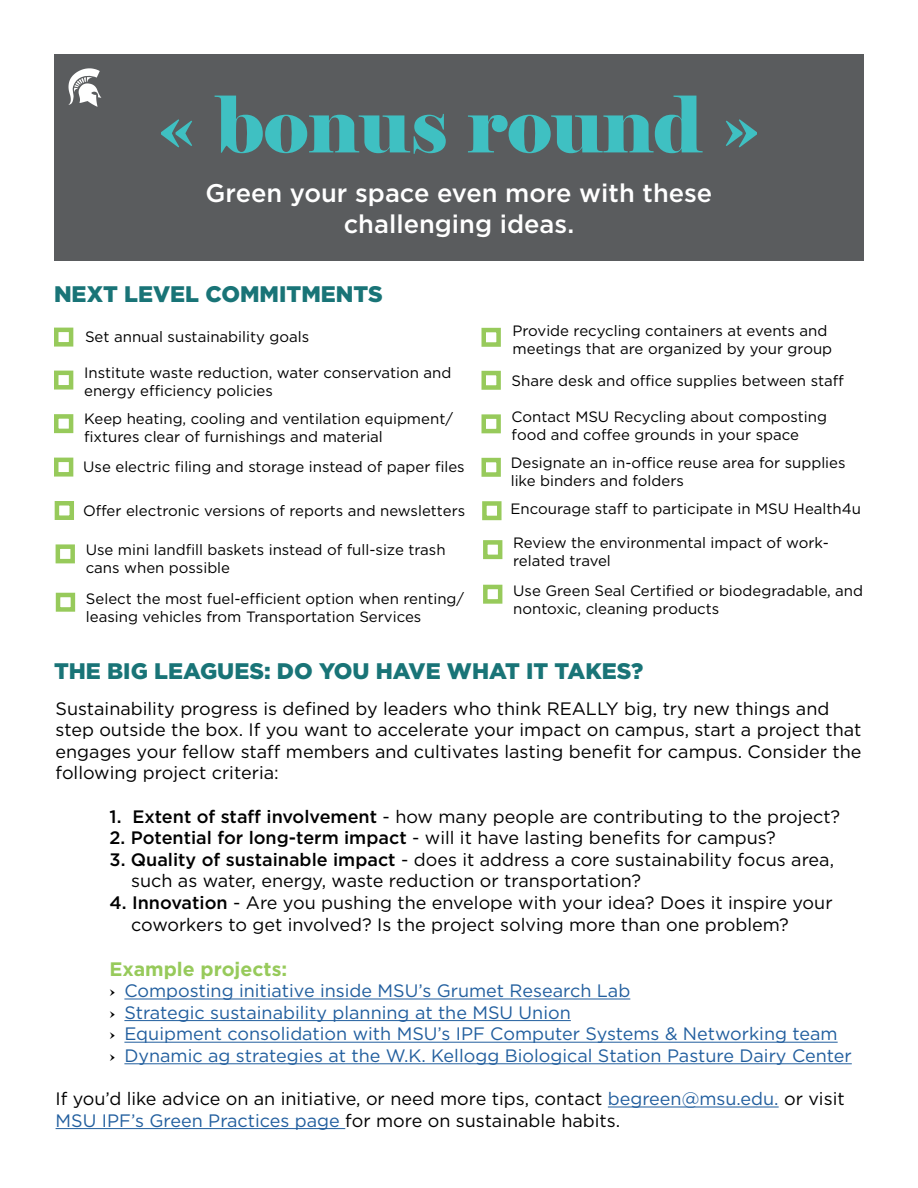
<style>
.page{position:relative;width:918px;height:1188px;background:#fff}
.page>*{position:absolute;margin:0;border:0;box-sizing:border-box;transform-origin:0 0}
.t1{font:78px "Elephant";color:#3fc0c2}
.t2{font:500 25.5px/30.6px "Gotham";color:#fff;text-align:center}
.t3{font:900 22.5px "Gotham";color:#197477}
.t4{font:700 19.5px "Gotham";color:#97ca5b}
.t5{font:18px/21.6px "Gotham";color:#000}
.t6{font:18px/21.6px "Gotham";color:#215e9e}
.t7{font:15px/18px "Gotham";color:#000}
.s1{font-weight:500}
.s2{font-family:"Elephant";color:#000}
.s3{color:#215e9e}
</style>
<div class="page">
<div style="left:54px;top:54px;width:810px;height:207px;background:#5a5c5e"></div>
<svg style="left:68px;top:68px;width:33px;height:39px"></svg>
<div style="left:54px;top:328px;width:19px;height:19px;border:4px solid #97ca5b"></div>
<div style="left:54px;top:371px;width:19px;height:19px;border:4px solid #97ca5b"></div>
<div style="left:54px;top:414px;width:19px;height:19px;border:4px solid #97ca5b"></div>
<div style="left:54px;top:458px;width:19px;height:19px;border:4px solid #97ca5b"></div>
<div style="left:55px;top:501px;width:19px;height:19px;border:4px solid #97ca5b"></div>
<div style="left:56px;top:544px;width:19px;height:19px;border:4px solid #97ca5b"></div>
<div style="left:482px;top:328px;width:19px;height:19px;border:4px solid #97ca5b"></div>
<div style="left:482px;top:371px;width:19px;height:19px;border:4px solid #97ca5b"></div>
<div style="left:482px;top:414px;width:19px;height:19px;border:4px solid #97ca5b"></div>
<div style="left:482px;top:458px;width:19px;height:19px;border:4px solid #97ca5b"></div>
<div style="left:482px;top:501px;width:20px;height:19px;border:4px solid #97ca5b"></div>
<div style="left:483px;top:540px;width:19px;height:19px;border:4px solid #97ca5b"></div>
<div style="left:56px;top:593px;width:19px;height:19px;border:4px solid #97ca5b"></div>
<div style="left:483px;top:585px;width:19px;height:19px;border:4px solid #97ca5b"></div>
<hr style="left:124px;top:999px;width:506px;height:1px;background:#215e9e">
<hr style="left:124px;top:1020px;width:447px;height:1px;background:#215e9e">
<hr style="left:124px;top:1042px;width:714px;height:1px;background:#215e9e">
<hr style="left:124px;top:1063px;width:728px;height:1px;background:#215e9e">
<hr style="left:608px;top:1107px;width:171px;height:1px;background:#215e9e">
<hr style="left:56px;top:1128px;width:289px;height:1px;background:#215e9e">
<h1 class="t1" style="left:158px;top:76px;width:604px">« bonus round »</h1>
<h2 class="t2" style="left:206px;top:178px;width:508px">Green your space even more with these challenging ideas.</h2>
<h3 class="t3" style="left:54px;top:279px;width:330px">NEXT LEVEL COMMITMENTS</h3>
<p class="t7" style="left:85px;top:327px;width:226px">Set annual sustainability goals</p>
<p class="t7" style="left:84px;top:364px;width:369px">Institute waste reduction, water conservation and energy efficiency policies</p>
<p class="t7" style="left:84px;top:409px;width:370px">Keep heating, cooling and ventilation equipment/ fixtures clear of furnishings and material</p>
<p class="t7" style="left:83px;top:458px;width:383px">Use electric filing and storage instead of paper files</p>
<p class="t7" style="left:83px;top:501px;width:384px">Offer electronic versions of reports and newsletters</p>
<p class="t7" style="left:86px;top:541px;width:361px">Use mini landfill baskets instead of full-size trash cans when possible</p>
<p class="t7" style="left:513px;top:321px;width:321px">Provide recycling containers at events and meetings that are organized by your group</p>
<p class="t7" style="left:512px;top:371px;width:334px">Share desk and office supplies between staff</p>
<p class="t7" style="left:512px;top:408px;width:317px">Contact MSU Recycling about composting food and coffee grounds in your space</p>
<p class="t7" style="left:511px;top:453px;width:336px">Designate an in-office reuse area for supplies like binders and folders</p>
<p class="t7" style="left:511px;top:500px;width:352px">Encourage staff to participate in MSU Health4u</p>
<p class="t7" style="left:513px;top:533px;width:317px">Review the environmental impact of work&shy;related travel</p>
<p class="t7" style="left:86px;top:589px;width:380px">Select the most fuel-efficient option when renting/ leasing vehicles from Transportation Services</p>
<p class="t7" style="left:513px;top:581px;width:351px">Use Green Seal Certified or biodegradable, and nontoxic, cleaning products</p>
<h3 class="t3" style="left:54px;top:655px;width:591px">THE BIG LEAGUES: DO YOU HAVE WHAT IT TAKES?</h3>
<p class="t5" style="left:56px;top:697px;width:807px">Sustainability progress is defined by leaders who think REALLY big, try new things and step outside the box. If you want to accelerate your impact on campus, start a project that engages your fellow staff members and cultivates lasting benefit for campus. Consider the following project criteria:</p>
<p class="t5" style="left:110px;top:805px;width:732px"><span class="s1">1. Extent of staff involvement</span> - how many people are contributing to the project?</p>
<p class="t5" style="left:110px;top:827px;width:668px"><span class="s1">2. Potential for long-term impact</span> - will it have lasting benefits for campus?</p>
<p class="t5" style="left:131px;top:848px;width:704px;text-indent:-22px"><span class="s1">3. Quality of sustainable impact</span> - does it address a core sustainability focus area, such as water, energy, waste reduction or transportation?</p>
<p class="t5" style="left:131px;top:891px;width:703px;text-indent:-22px"><span class="s1">4. Innovation</span> - Are you pushing the envelope with your idea? Does it inspire your coworkers to get involved? Is the project solving more than one problem?</p>
<h3 class="t4" style="left:110px;top:956px;width:179px">Example projects:</h3>
<p class="t6" style="left:110px;top:980px;width:744px"><span class="s2">›</span> Composting initiative inside MSU’s Grumet Research Lab<br><span class="s2">›</span> Strategic sustainability planning at the MSU Union<br><span class="s2">›</span> Equipment consolidation with MSU’s IPF Computer Systems &amp; Networking team<br><span class="s2">›</span> Dynamic ag strategies at the W.K. Kellogg Biological Station Pasture Dairy Center</p>
<p class="t5" style="left:56px;top:1088px;width:791px">If you’d like advice on an initiative, or need more tips, contact <span class="s3">begreen@msu.edu.</span> or visit<br><span class="s3">MSU IPF’s Green Practices page</span> for more on sustainable habits.</p>
</div>
